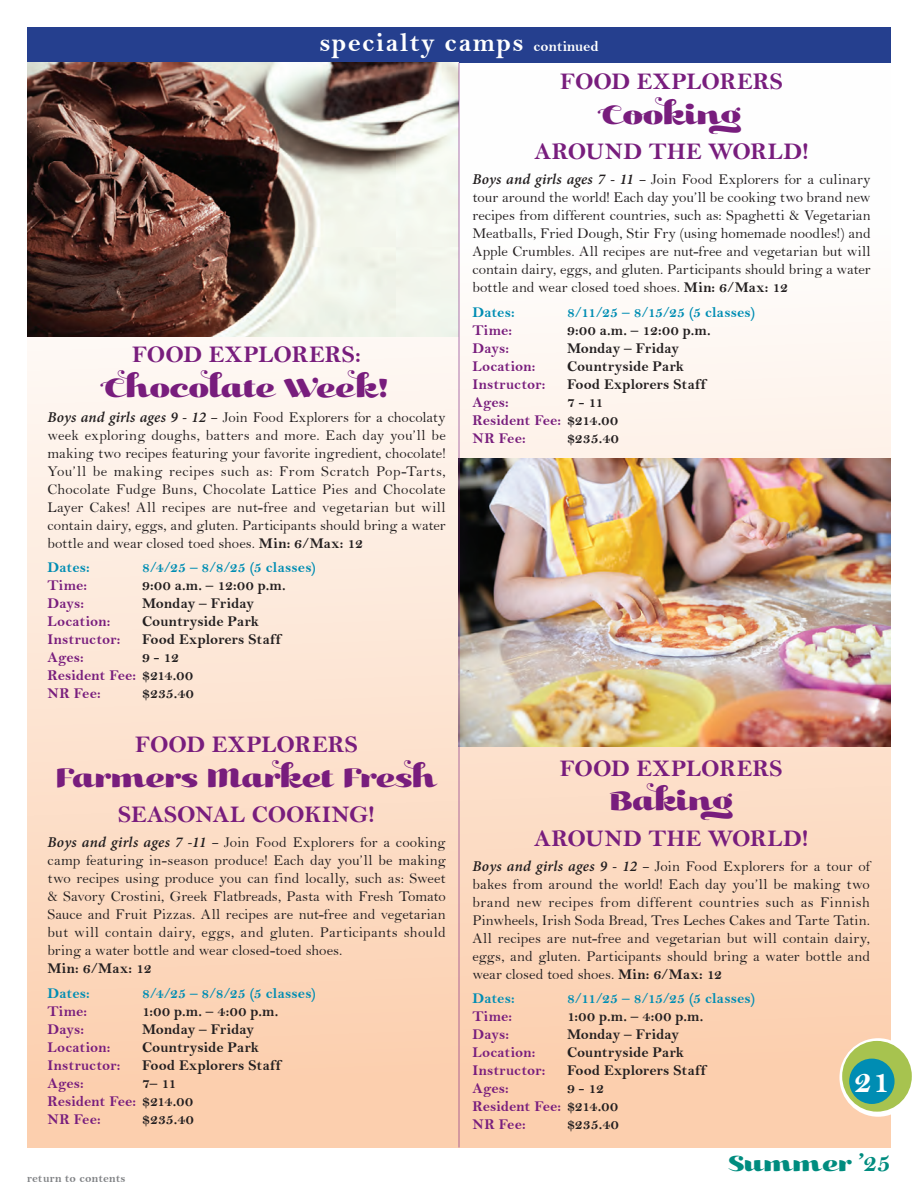
<style>
.page{position:relative;width:918px;height:1188px;background:#fff}
.page>*{position:absolute;margin:0;border:0;box-sizing:border-box;transform-origin:0 0}
.t1{font:34.35px "Bell MT Bold";color:#fff}
.t2{font:31.5px "Kari Display Pro";color:#781d7d}
.t3{font:31.5px "Kari Display Pro";letter-spacing:-.035em;color:#781d7d}
.t4{font:27px "Bell MT Bold";letter-spacing:.05em;color:#fff}
.t5{font:25.8px "Kari Display Pro";letter-spacing:.02em;color:#008c7f}
.t6{font:24px "Bell MT Bold";letter-spacing:.005em;color:#781d7d}
.t7{font:15px/18px "Bell";color:#231f20;text-align:justify}
.t8{font:15px "Bell MT Bold";letter-spacing:.005em;color:#231f20}
.t9{font:15px/18px "Bell MT Bold";letter-spacing:.005em;color:#781d7d}
.t10{font:15px "Bell MT Bold";letter-spacing:.005em;color:#008db3}
.t11{font:12px "Bell MT Bold";letter-spacing:.015em;color:#808285}
.s1{font-size:15px}
.s2{font-family:"Minion Pro";font-weight:600;font-style:italic}
.s3{font-family:"Bell MT Bold"}
.s4{color:#231f20}
.s5{font-family:"Bell MT Bold";font-size:26.55px}
</style>
<div class="page">
<div style="left:27px;top:45px;width:864px;height:1103px;background:linear-gradient(to bottom,#fff,#fccdab)"></div>
<div style="left:27px;top:27px;width:864px;height:36px;background:#253f8e"></div>
<img style="left:27px;top:63px;width:432px;height:274px">
<img style="left:460px;top:458px;width:431px;height:289px">
<div style="left:839px;top:1038px;width:78px;height:79px;background:#fff;border-radius:50%"></div>
<div style="left:842px;top:1041px;width:70px;height:71px;background:#a7c34f;border-radius:50%"></div>
<div style="left:849px;top:1059px;width:46px;height:45px;background:#008db3;border-radius:50%"></div>
<hr style="left:459px;top:63px;width:1px;height:1084px;background:#781d7d">
<h3 class="t4" style="left:319px;top:26px;width:281px">specialty camps <span class="s1">continued</span></h3>
<h3 class="t6" style="left:560px;top:67px;width:224px">FOOD EXPLORERS</h3>
<h2 class="t2" style="left:602px;top:94px;width:141px">Cooking</h2>
<h3 class="t6" style="left:534px;top:137px;width:276px">AROUND THE WORLD!</h3>
<p class="t7" style="left:472px;top:170px;width:400px"><span class="s2">Boys and girls ages 7 - 11 –</span> Join Food Explorers for a culinary tour around the world! Each day you’ll be cooking two brand new recipes from different countries, such as: Spaghetti &amp; Vegetarian Meatballs, Fried Dough, Stir Fry (using homemade noodles!) and Apple Crumbles. All recipes are nut-free and vegetarian but will contain dairy, eggs, and gluten. Participants should bring a water bottle and wear closed toed shoes. <span class="s3">Min: 6/Max: 12</span></p>
<p class="t10" style="left:472px;top:303px;width:44px">Dates:</p>
<p class="t10" style="left:567px;top:303px;width:190px">8/11/25 – 8/15/25 (5 classes)</p>
<p class="t9" style="left:472px;top:321px;width:41px">Time:</p>
<p class="t8" style="left:567px;top:321px;width:145px">9:00 a.m. – 12:00 p.m.</p>
<p class="t9" style="left:472px;top:339px;width:38px">Days:</p>
<p class="t8" style="left:567px;top:339px;width:114px">Monday – Friday</p>
<p class="t9" style="left:472px;top:357px;width:64px">Location:</p>
<p class="t8" style="left:567px;top:357px;width:119px">Countryside Park</p>
<p class="t9" style="left:472px;top:375px;width:74px">Instructor:</p>
<p class="t8" style="left:567px;top:375px;width:140px">Food Explorers Staff</p>
<p class="t9" style="left:472px;top:393px;width:38px">Ages:</p>
<h3 class="t6" style="left:132px;top:341px;width:230px">FOOD EXPLORERS:</h3>
<h2 class="t3" style="left:105px;top:367px;width:285px">Chocolate Week!</h2>
<p class="t7" style="left:48px;top:408px;width:400px"><span class="s2">Boys and girls ages 9 - 12 –</span> Join Food Explorers for a chocolaty week exploring doughs, batters and more. Each day you’ll be making two recipes featuring your favorite ingredient, chocolate!<br>You’ll be making recipes such as: From Scratch Pop-Tarts, Chocolate Fudge Buns, Chocolate Lattice Pies and Chocolate Layer Cakes! All recipes are nut-free and vegetarian but will contain dairy, eggs, and gluten. Participants should bring a water bottle and wear closed toed shoes. <span class="s3">Min: 6/Max: 12</span></p>
<p class="t10" style="left:48px;top:559px;width:44px">Dates:</p>
<p class="t10" style="left:142px;top:559px;width:175px">8/4/25 – 8/8/25 (5 classes)</p>
<p class="t9" style="left:48px;top:577px;width:41px">Time:</p>
<p class="t8" style="left:142px;top:577px;width:145px">9:00 a.m. – 12:00 p.m.</p>
<p class="t9" style="left:48px;top:595px;width:38px">Days:</p>
<p class="t8" style="left:142px;top:595px;width:114px">Monday – Friday</p>
<p class="t9" style="left:48px;top:613px;width:64px">Location:</p>
<p class="t8" style="left:142px;top:613px;width:119px">Countryside Park</p>
<p class="t9" style="left:48px;top:631px;width:74px">Instructor:</p>
<p class="t8" style="left:142px;top:631px;width:140px">Food Explorers Staff</p>
<p class="t9" style="left:48px;top:649px;width:38px">Ages:</p>
<p class="t9" style="left:472px;top:393px;width:147px;text-indent:94px"><span class="s4">7 - 11<br></span>Resident Fee: <span class="s4">$214.00<br></span>NR Fee:</p>
<p class="t8" style="left:567px;top:429px;width:53px">$235.40</p>
<p class="t9" style="left:48px;top:649px;width:147px;text-indent:94px"><span class="s4">9 - 12<br></span>Resident Fee: <span class="s4">$214.00<br></span>NR Fee:</p>
<p class="t8" style="left:142px;top:685px;width:53px">$235.40</p>
<h3 class="t6" style="left:135px;top:730px;width:224px">FOOD EXPLORERS</h3>
<h2 class="t2" style="left:56px;top:756px;width:383px">Farmers Market Fresh</h2>
<h3 class="t6" style="left:118px;top:800px;width:258px">SEASONAL COOKING!</h3>
<p class="t7" style="left:48px;top:833px;width:400px"><span class="s2">Boys and girls ages 7 -11 –</span> Join Food Explorers for a cooking camp featuring in-season produce! Each day you’ll be making two recipes using produce you can find locally, such as: Sweet &amp; Savory Crostini, Greek Flatbreads, Pasta with Fresh Tomato Sauce and Fruit Pizzas. All recipes are nut-free and vegetarian but will contain dairy, eggs, and gluten. Participants should bring a water bottle and wear closed-toed shoes.</p>
<p class="t8" style="left:48px;top:959px;width:106px">Min: 6/Max: 12</p>
<p class="t10" style="left:48px;top:984px;width:44px">Dates:</p>
<p class="t10" style="left:142px;top:984px;width:175px">8/4/25 – 8/8/25 (5 classes)</p>
<p class="t9" style="left:48px;top:1002px;width:41px">Time:</p>
<p class="t8" style="left:142px;top:1002px;width:138px">1:00 p.m. – 4:00 p.m.</p>
<p class="t9" style="left:48px;top:1020px;width:38px">Days:</p>
<p class="t8" style="left:142px;top:1020px;width:114px">Monday – Friday</p>
<p class="t9" style="left:48px;top:1038px;width:64px">Location:</p>
<p class="t8" style="left:142px;top:1038px;width:119px">Countryside Park</p>
<p class="t9" style="left:48px;top:1056px;width:74px">Instructor:</p>
<p class="t8" style="left:142px;top:1056px;width:140px">Food Explorers Staff</p>
<p class="t9" style="left:48px;top:1074px;width:38px">Ages:</p>
<h3 class="t6" style="left:560px;top:754px;width:224px">FOOD EXPLORERS</h3>
<h2 class="t2" style="left:610px;top:780px;width:125px">Baking</h2>
<h3 class="t6" style="left:534px;top:824px;width:276px">AROUND THE WORLD!</h3>
<p class="t7" style="left:472px;top:857px;width:399px"><span class="s2">Boys and girls ages 9 - 12 –</span> Join Food Explorers for a tour of bakes from around the world! Each day you’ll be making two brand new recipes from different countries such as Finnish Pinwheels, Irish Soda Bread, Tres Leches Cakes and Tarte Tatin.<br>All recipes are nut-free and vegetarian but will contain dairy, eggs, and gluten. Participants should bring a water bottle and wear closed toed shoes. <span class="s3">Min: 6/Max: 12</span></p>
<p class="t10" style="left:472px;top:990px;width:44px">Dates:</p>
<p class="t10" style="left:567px;top:990px;width:190px">8/11/25 – 8/15/25 (5 classes)</p>
<p class="t9" style="left:472px;top:1007px;width:41px">Time:</p>
<p class="t8" style="left:567px;top:1008px;width:138px">1:00 p.m. – 4:00 p.m.</p>
<p class="t9" style="left:472px;top:1025px;width:38px">Days:</p>
<p class="t8" style="left:567px;top:1026px;width:114px">Monday – Friday</p>
<p class="t9" style="left:472px;top:1043px;width:64px">Location:</p>
<p class="t8" style="left:567px;top:1044px;width:119px">Countryside Park</p>
<p class="t9" style="left:472px;top:1061px;width:74px">Instructor:</p>
<p class="t8" style="left:567px;top:1062px;width:140px">Food Explorers Staff</p>
<p class="t9" style="left:472px;top:1079px;width:38px">Ages:</p>
<h1 class="t1" style="left:854px;top:1061px;width:38px">21</h1>
<p class="t9" style="left:48px;top:1074px;width:147px;text-indent:94px"><span class="s4">7– 11<br></span>Resident Fee: <span class="s4">$214.00<br></span>NR Fee:</p>
<p class="t9" style="left:472px;top:1079px;width:147px;text-indent:94px"><span class="s4">9 - 12<br></span>Resident Fee: <span class="s4">$214.00<br></span>NR Fee:</p>
<p class="t8" style="left:142px;top:1110px;width:53px">$235.40</p>
<p class="t8" style="left:567px;top:1116px;width:53px">$235.40</p>
<p class="t11" style="left:27px;top:1171px;width:100px">return to contents</p>
<h3 class="t5" style="left:728px;top:1146px;width:164px">Summer <span class="s5">’25</span></h3>
</div>
